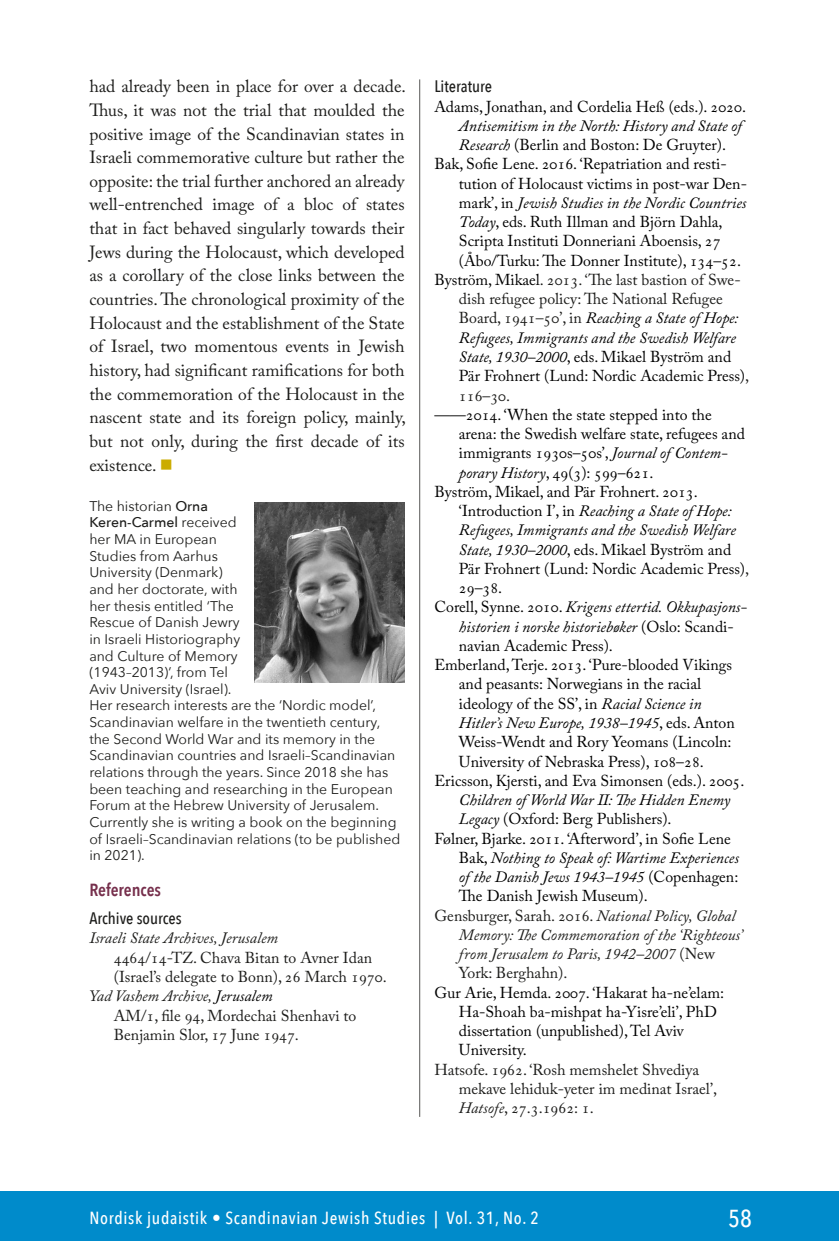
<style>
.page{position:relative;width:839px;height:1241px;background:#fff}
.page>*{position:absolute;margin:0;border:0;box-sizing:border-box;transform-origin:0 0}
.t1{font:500 24.5px "Avenir Next Condensed";color:#fff}
.Leipis{font:17.5px/23.6px "Adobe Caslon Pro";color:#1d1d1b;text-align:justify}
.t2{font:500 17.5px "Avenir Next Condensed";letter-spacing:.04em;color:#fff}
.viitteetotsikko{font:600 17.5px "Avenir Next Condensed";color:#762f4c}
.Viitteetalaotsikko{font:500 16.62px "Avenir Next Condensed";color:#1d1d1b}
.Kirjallisuus{font:15.75px/19.2px "Adobe Caslon Pro";color:#000}
.Kirjallisuus-2{font:15.75px/19.2px "Adobe Caslon Pro";color:#1d1d1b}
.Kirjallisuus-3{font:italic 15.75px/19.2px "Adobe Caslon Pro";color:#1d1d1b}
.Kirjallisuus-4{font:italic 15.75px/19.2px "Adobe Caslon Pro";color:#000}
.Kuvateksti{font:14px/16.6px "Avenir Next";color:#1d1d1b}
.s1{color:#cbac00}
.s2{font-weight:500}
.s3{color:#000}
.s4{font-style:italic}
.s5{font-style:italic;color:#000}
.s6{color:#1d1d1b}
.s7{font-style:normal}
.s8{font-style:inherit}
</style>
<div class="page">
<div style="left:0;top:1191px;width:838px;height:49px;background:#008bcb"></div>
<img style="left:254px;top:502px;width:150px;height:180px">
<hr style="left:419px;top:79px;width:1px;height:1037px;background:#575756">
<p class="Leipis" style="left:89px;top:74px;width:318px">had already been in place for over a decade.<br>Thus, it was not the trial that moulded the positive image of the Scandinavian states in Israeli commemorative culture but rather the opposite: the trial further anchored an already well-entrenched image of a bloc of states that in fact behaved singularly towards their Jews during the Holocaust, which developed as a corollary of the close links between the countries. The chronological proximity of the Holocaust and the establishment of the State of Israel, two momentous events in Jewish history, had significant ramifications for both the commemoration of the Holocaust in the nascent state and its foreign policy, mainly, but not only, during the first decade of its existence. <span class="s1">■</span></p>
<p class="Kuvateksti" style="left:89px;top:497px;width:312px">The historian <span class="s2">Orna<br>Keren-Carmel</span> received<br>her MA in European<br>Studies from Aarhus<br>University (Denmark)<br>and her doctorate, with<br>her thesis entitled ‘The<br>Rescue of Danish Jewry<br>in Israeli Historiography<br>and Culture of Memory<br>(1943–2013)’, from Tel<br>Aviv University (Israel).<br>Her research interests are the ‘Nordic model’,<br>Scandinavian welfare in the twentieth century, the Second World War and its memory in the<br>Scandinavian countries and Israeli–Scandinavian relations through the years. Since 2018 she has been teaching and researching in the European<br>Forum at the Hebrew University of Jerusalem.<br>Currently she is writing a book on the beginning of Israeli–Scandinavian relations (to be published in 2021).</p>
<h4 class="viitteetotsikko" style="left:89px;top:874px;width:73px">References</h4>
<h5 class="Viitteetalaotsikko" style="left:89px;top:908px;width:94px">Archive sources</h5>
<p class="Kirjallisuus-3" style="left:89px;top:928px;width:190px">Israeli State Archives, Jerusalem</p>
<p class="Kirjallisuus-2" style="left:114px;top:947px;width:274px">4464/14-TZ. Chava Bitan to Avner Idan (Israel’s delegate to Bonn), 26 March 1970.</p>
<p class="Kirjallisuus-3" style="left:89px;top:986px;width:185px">Yad Vashem Archive, <span class="s3">Jerusalem</span></p>
<p class="Kirjallisuus-2" style="left:114px;top:1005px;width:244px">AM/1, file 94, Mordechai Shenhavi to<br>Benjamin Slor, 17 June 1947.</p>
<h5 class="Viitteetalaotsikko" style="left:434px;top:76px;width:59px">Literature</h5>
<p class="Kirjallisuus" style="left:459px;top:96px;width:288px;text-indent:-24px">Adams, Jonathan, and Cordelia Heß (eds.). 2020.<br><span class="s4">Antisemitism in the North: History and State of<br>Research</span> (Berlin and Boston: De Gruyter).</p>
<p class="Kirjallisuus" style="left:459px;top:154px;width:289px;text-indent:-24px">Bak, Sofie Lene. 2016. ‘Repatriation and resti&shy;tution of Holocaust victims in post-war Den&shy;mark’, in <span class="s4">Jewish Studies in the Nordic Countries Today</span>, eds. Ruth Illman and Björn Dahla, Scripta Instituti Donneriani Aboensis, 27 (Åbo/Turku: The Donner Institute), 134–52.</p>
<p class="Kirjallisuus-2" style="left:459px;top:270px;width:292px;text-indent:-24px"><span class="s3">Byström, Mikael</span>. 2013. ‘The last bastion of Swe&shy;dish refugee policy: The National Refugee Board, 1941–50’, in <span class="s5">Reaching a State of Hope:<br>Refugees, Immigrants and the Swedish Welfare State,</span> <span class="s5">1930</span><span class="s5">–</span><span class="s5">2000</span><span class="s3">, eds. Mikael Byström and Pär Frohnert (Lund: Nordic Academic Press)</span>, 116–30.</p>
<p class="Kirjallisuus" style="left:459px;top:404px;width:287px;text-indent:-24px">——2014. ‘When the state stepped into the arena: the Swedish welfare state, refugees and immigrants 1930s–50s’, <span class="s4">Journal of Contem&shy;porary History</span>, 49(3): 599–621.</p>
<p class="Kirjallisuus" style="left:459px;top:481px;width:292px;text-indent:-24px">Byström, Mikael, and Pär Frohnert. 2013. ‘Introduction I’, in <span class="s4">Reaching a State of Hope:<br>Refugees, Immigrants and the Swedish Welfare State,</span> <span class="s4">1930</span><span class="s4">–</span><span class="s4">2000</span>, eds. Mikael Byström and Pär Frohnert (Lund: Nordic Academic Press)<span class="s6">, </span>29–38.</p>
<p class="Kirjallisuus-4" style="left:459px;top:597px;width:288px;text-indent:-24px"><span class="s7">Corell, Synne. 2010.</span> Krigens ettertid. Okkupasjons&shy;historien i norske historiebøker <span class="s7">(Oslo: Scandi&shy;navian Academic Press).</span></p>
<p class="Kirjallisuus" style="left:459px;top:655px;width:277px;text-indent:-24px">Emberland, Terje. 2013. ‘Pure-blooded Vikings and peasants: Norwegians in the racial ideology of the SS’, in <span class="s4">Racial Science in Hitler’s New Europe,</span> <span class="s4">1938</span><span class="s4">–</span><span class="s4">1945</span>, eds. Anton Weiss-Wendt and Rory Yeomans (Lincoln:<br>University of Nebraska Press), 108–28.</p>
<p class="Kirjallisuus" style="left:459px;top:770px;width:287px;text-indent:-24px">Ericsson, Kjersti, and Eva Simonsen (eds.). 2005.<br><span class="s4">Children of World War II: The Hidden Enemy<br>Legacy</span> (Oxford: Berg Publishers).</p>
<p class="Kirjallisuus" style="left:459px;top:828px;width:281px;text-indent:-24px">Følner, Bjarke. 2011. ‘Afterword’, in Sofie Lene Bak, <span class="s4">Nothing to Speak of: Wartime Experiences of the Danish Jews</span> <span class="s4">1943</span><span class="s4">–</span><span class="s4">1945</span> (Copenhagen:<br>The Danish Jewish Museum).</p>
<p class="Kirjallisuus-3" style="left:459px;top:905px;width:285px;text-indent:-24px"><span class="s7">Gensburger, Sarah. 2016.</span> National Policy, Global Memory: The Commemoration of the ‘Righteous’ from Jerusalem to Paris, <span class="s8">1942</span>–<span class="s8">2007</span> <span class="s7">(New York: Berghahn).</span></p>
<p class="Kirjallisuus" style="left:459px;top:982px;width:266px;text-indent:-24px">Gur Arie, Hemda. 2007. ‘Hakarat ha-ne’elam:<br>Ha-Shoah ba-mishpat ha-Yisre’eli’, PhD dissertation (unpublished), Tel Aviv University.</p>
<p class="Kirjallisuus-2" style="left:459px;top:1059px;width:259px;text-indent:-24px">Hatsofe. 1962. ‘Rosh memshelet Shvediya mekave lehiduk-yeter im medinat Israel’,<br><span class="s4">Hatsofe</span>, 27.3.1962: 1.</p>
<p class="t2" style="left:89px;top:1207px;width:451px">Nordisk judaistik • Scandinavian Jewish Studies | Vol. 31, No. 2</p>
<h1 class="t1" style="left:728px;top:1203px;width:25px">58</h1>
</div>
